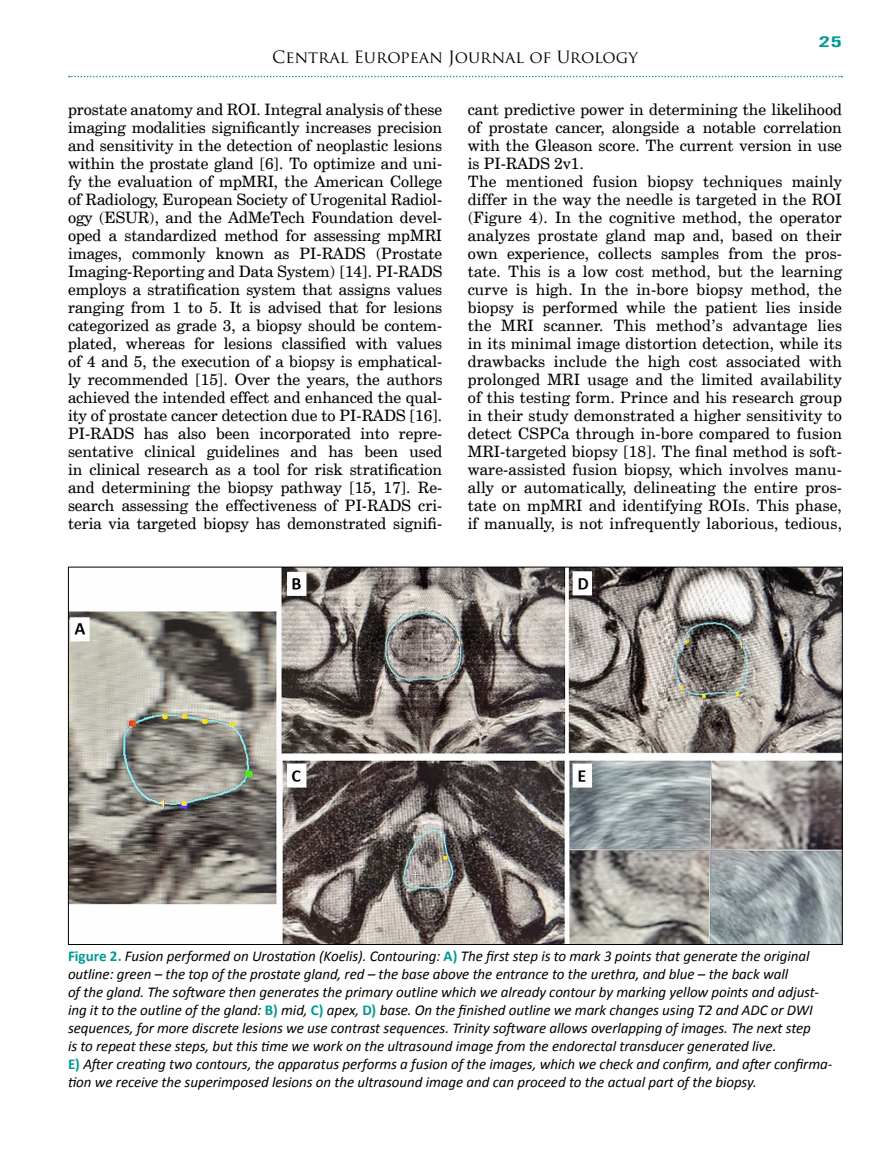
<style>
.page{position:relative;width:893px;height:1174px;background:#fff}
.page>*{position:absolute;margin:0;border:0;box-sizing:border-box;transform-origin:0 0}
.t1{font:16.5px "Trajan Pro";color:#000}
.t2{font:15.75px/18px "Cent Schbook EU";letter-spacing:.01em;color:#000;text-align:justify}
.t3{font:italic 15px/18px "Calibri";letter-spacing:-.005em;color:#000}
.t4{font:15px "Alternate Gothic No 2 EU";color:#009a93;scale:2 1}
.s1{font-weight:700;font-style:normal;color:#009a93}
</style>
<div class="page">
<svg style="left:69px;top:76px;width:773px;height:1px"></svg>
<img style="left:70px;top:569px;width:771px;height:374px">
<p class="t1" style="left:272px;top:47px;width:367px">Central European Journal of Urology</p>
<p class="t4" style="left:819px;top:33px;width:13px">25</p>
<p class="t2" style="left:68px;top:101px;width:376px">prostate anatomy and ROI. Integral analysis of these imaging modalities significantly increases precision and sensitivity in the detection of neoplastic lesions within the prostate gland [6]. To optimize and uni&shy;fy the evaluation of mpMRI, the American College of Radiology, European Society of Urogenital Radiol&shy;ogy (ESUR), and the AdMeTech Foundation devel&shy;oped a standardized method for assessing mpMRI images, commonly known as PI-RADS (Prostate Imaging-Reporting and Data System) [14]. PI-RADS employs a stratification system that assigns values ranging from 1 to 5. It is advised that for lesions categorized as grade 3, a biopsy should be contem&shy;plated, whereas for lesions classified with values of 4 and 5, the execution of a biopsy is emphatical&shy;ly recommended [15]. Over the years, the authors achieved the intended effect and enhanced the qual&shy;ity of prostate cancer detection due to PI-RADS [16].<br>PI-RADS has also been incorporated into repre&shy;sentative clinical guidelines and has been used in clinical research as a tool for risk stratification and determining the biopsy pathway [15, 17]. Re&shy;search assessing the effectiveness of PI-RADS cri&shy;teria via targeted biopsy has demonstrated signifi-</p>
<p class="t2" style="left:468px;top:101px;width:376px;text-align:left">cant predictive power in determining the likelihood of prostate cancer, alongside a notable correlation with the Gleason score. The current version in use is PI-RADS 2v1.<br>The mentioned fusion biopsy techniques mainly differ in the way the needle is targeted in the ROI (Figure 4). In the cognitive method, the operator analyzes prostate gland map and, based on their own experience, collects samples from the pros&shy;tate. This is a low cost method, but the learning curve is high. In the in-bore biopsy method, the biopsy is performed while the patient lies inside the MRI scanner. This method’s advantage lies in its minimal image distortion detection, while its drawbacks include the high cost associated with prolonged MRI usage and the limited availability of this testing form. Prince and his research group in their study demonstrated a higher sensitivity to detect CSPCa through in-bore compared to fusion MRI-targeted biopsy [18]. The final method is soft&shy;ware-assisted fusion biopsy, which involves manu&shy;ally or automatically, delineating the entire pros&shy;tate on mpMRI and identifying ROIs. This phase, if manually, is not infrequently laborious, tedious,</p>
<p class="t3" style="left:68px;top:946px;width:766px"><span class="s1">Figure 2.</span> Fusion performed on Urostation (Koelis). Contouring: <span class="s1">A)</span> The first step is to mark 3 points that generate the original outline: green – the top of the prostate gland, red – the base above the entrance to the urethra, and blue – the back wall<br>of the gland. The software then generates the primary outline which we already contour by marking yellow points and adjust&shy;ing it to the outline of the gland: <span class="s1">B)</span> mid, <span class="s1">C)</span> apex, <span class="s1">D)</span> base. On the finished outline we mark changes using T2 and ADC or DWI sequences, for more discrete lesions we use contrast sequences. Trinity software allows overlapping of images. The next step<br>is to repeat these steps, but this time we work on the ultrasound image from the endorectal transducer generated live.<br><span class="s1">E)</span> After creating two contours, the apparatus performs a fusion of the images, which we check and confirm, and after confirma&shy;tion we receive the superimposed lesions on the ultrasound image and can proceed to the actual part of the biopsy.</p>
</div>
